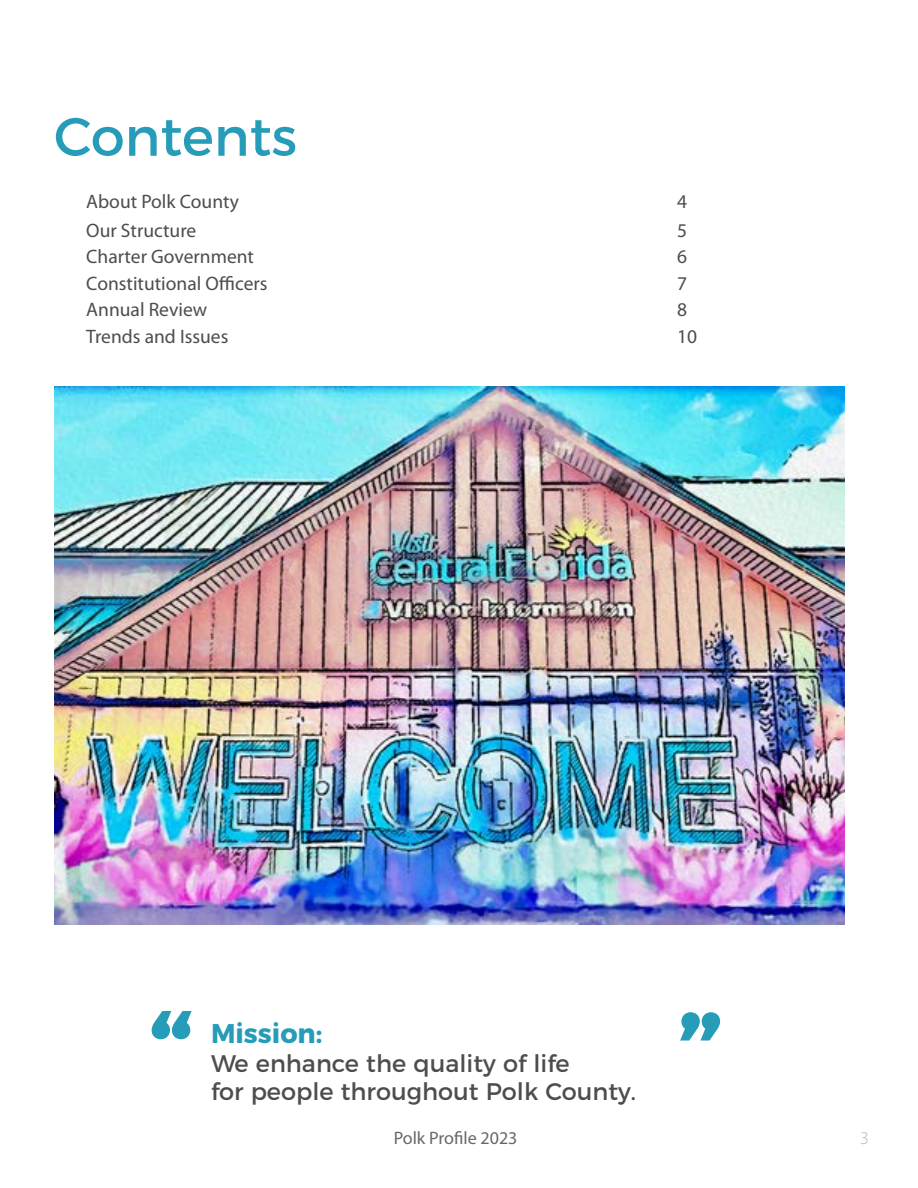
<style>
.page{position:relative;width:918px;height:1188px;background:#fff}
.page>*{position:absolute;margin:0;border:0;box-sizing:border-box;transform-origin:0 0}
.t1{font:700 108px "Montserrat";color:#269cb8}
.Heading_1{font:54px "Montserrat";color:#269cb8}
.t2{font:700 27px "Montserrat";color:#269cb8}
.t3{font:24px "Montserrat";color:#4d4d4f}
.t4{font:19.5px "Myriad Pro";color:#4d4d4f}
.t5{font:18px "Myriad Pro";color:#686868}
.t6{font:300 18px "Myriad Pro";color:#b4b6b8}
</style>
<div class="page">
<img style="left:55px;top:387px;width:790px;height:538px">
<h1 class="Heading_1" style="left:54px;top:93px;width:244px">Contents</h1>
<p class="t4" style="left:86px;top:191px;width:154px">About Polk County</p>
<p class="t4" style="left:677px;top:191px;width:12px">4</p>
<p class="t4" style="left:86px;top:219px;width:112px">Our Structure</p>
<p class="t4" style="left:677px;top:219px;width:12px">5</p>
<p class="t4" style="left:86px;top:246px;width:169px">Charter Government</p>
<p class="t4" style="left:677px;top:246px;width:12px">6</p>
<p class="t4" style="left:86px;top:273px;width:183px">Constitutional Officers</p>
<p class="t4" style="left:677px;top:273px;width:12px">7</p>
<p class="t4" style="left:86px;top:299px;width:122px">Annual Review</p>
<p class="t4" style="left:677px;top:299px;width:12px">8</p>
<p class="t4" style="left:86px;top:326px;width:144px">Trends and Issues</p>
<p class="t4" style="left:677px;top:326px;width:22px">10</p>
<h1 class="t1" style="left:149px;top:960px;width:48px">“</h1>
<p class="t2" style="left:211px;top:1011px;width:113px">Mission:</p>
<p class="t3" style="left:211px;top:1044px;width:360px">We enhance the quality of life</p>
<p class="t3" style="left:211px;top:1073px;width:426px">for people throughout Polk County.</p>
<h1 class="t1" style="left:723px;top:1092px;width:48px;rotate:-180deg">“</h1>
<p class="t5" style="left:394px;top:1128px;width:125px">Polk Profile 2023</p>
<p class="t6" style="left:860px;top:1128px;width:10px">3</p>
</div>
